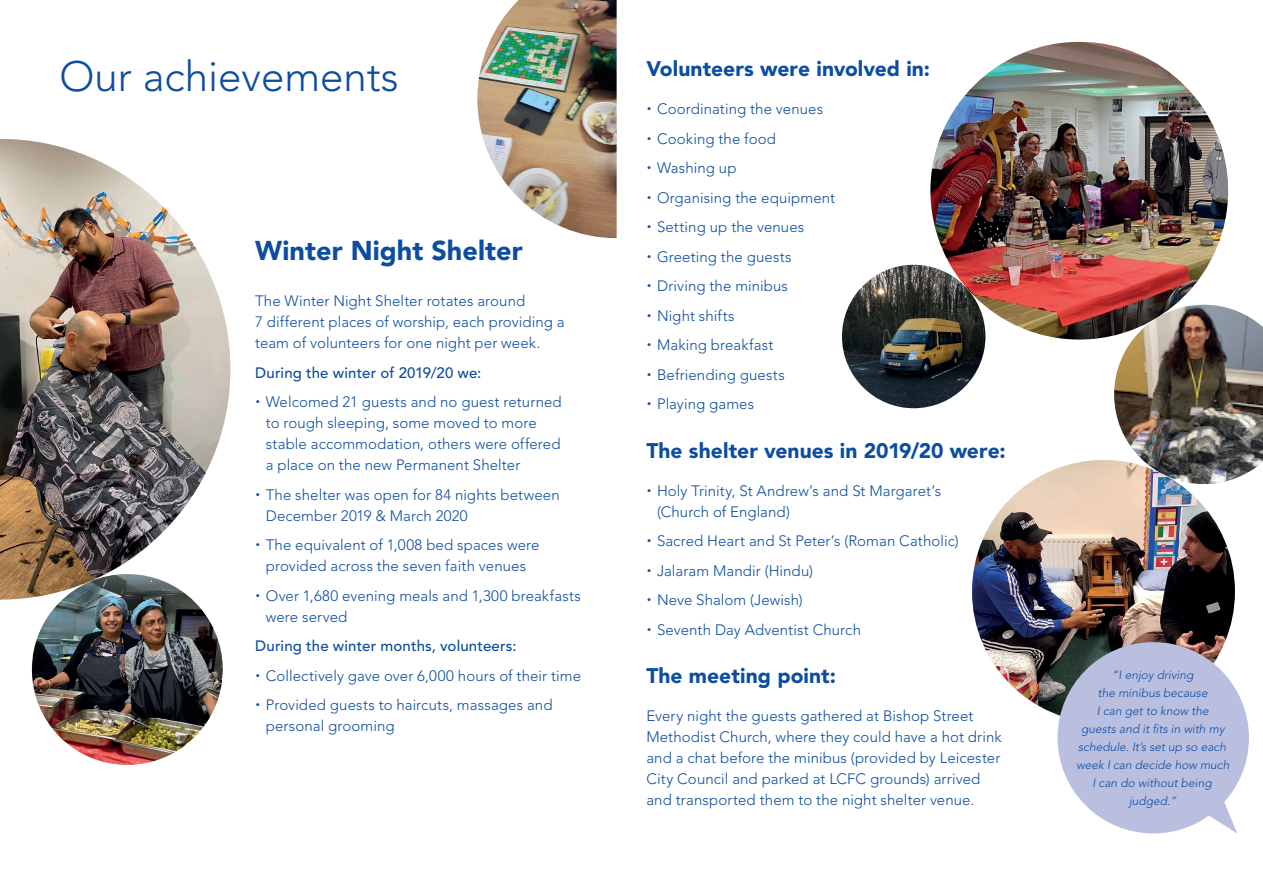
<style>
.page{position:relative;width:1263px;height:893px;background:#fff}
.page>*{position:absolute;margin:0;border:0;box-sizing:border-box;transform-origin:0 0}
.t1{font:300 42px "Avenir LT";color:#0d4da1}
.t2{font:900 27px "Avenir LT";color:#0d4da1}
.t3{font:900 21px "Avenir LT";color:#0d4da1}
.t4{font:300 15px/29.5px "Avenir LT";letter-spacing:.005em;color:#0d4da1}
.t5{font:500 15px "Avenir LT";letter-spacing:.01em;color:#0d4da1}
.t6{font:italic 300 12px/18px "Avenir LT";color:#0d4da1;text-align:center}
</style>
<div class="page">
<img style="left:0;top:139px;width:230px;height:461px">
<img style="left:930px;top:42px;width:298px;height:298px;border-radius:149px">
<img style="left:32px;top:574px;width:191px;height:191px;border-radius:95px">
<img style="left:477px;top:0;width:140px;height:238px">
<img style="left:1114px;top:305px;width:149px;height:179px">
<img style="left:842px;top:265px;width:143px;height:143px;border-radius:72px">
<img style="left:972px;top:460px;width:263px;height:263px;border-radius:131px">
<svg style="left:1195px;top:785px;width:42px;height:48px"></svg>
<div style="left:1057px;top:642px;width:192px;height:191px;background:#babfe0;border-radius:50%"></div>
<h1 class="t1" style="left:60px;top:52px;width:341px">Our achievements</h1>
<h2 class="t2" style="left:255px;top:234px;width:269px">Winter Night Shelter</h2>
<p class="t4" style="left:255px;top:290px;width:311px;line-height:21px">The Winter Night Shelter rotates around<br>7 different places of worship, each providing a team of volunteers for one night per week.</p>
<p class="t5" style="left:255px;top:364px;width:228px">During the winter of 2019/20 we:</p>
<p class="t4" style="left:266px;top:391px;width:297px;line-height:21px">Welcomed 21 guests and no guest returned to rough sleeping, some moved to more stable accommodation, others were offered a place on the new Permanent Shelter</p>
<p class="t4" style="left:266px;top:484px;width:295px;line-height:21px">The shelter was open for 84 nights between<br>December 2019 &amp; March 2020</p>
<p class="t4" style="left:266px;top:534px;width:275px;line-height:21px">The equivalent of 1,008 bed spaces were provided across the seven faith venues</p>
<p class="t4" style="left:266px;top:585px;width:317px;line-height:21px">Over 1,680 evening meals and 1,300 breakfasts were served</p>
<p class="t5" style="left:255px;top:637px;width:263px">During the winter months, volunteers:</p>
<p class="t4" style="left:266px;top:661px;width:317px">Collectively gave over 6,000 hours of their time<br>Provided guests to haircuts, massages and</p>
<p class="t4" style="left:266px;top:711px;width:130px">personal grooming</p>
<h3 class="t3" style="left:646px;top:56px;width:285px">Volunteers were involved in:</h3>
<p class="t4" style="left:657px;top:94px;width:180px">Coordinating the venues<br>Cooking the food<br>Washing up<br>Organising the equipment<br>Setting up the venues<br>Greeting the guests<br>Driving the minibus<br>Night shifts<br>Making breakfast<br>Befriending guests<br>Playing games</p>
<h3 class="t3" style="left:646px;top:438px;width:361px">The shelter venues in 2019/20 were:</h3>
<p class="t4" style="left:657px;top:480px;width:286px;line-height:21px">Holy Trinity, St Andrew’s and St Margaret’s (Church of England)</p>
<p class="t4" style="left:657px;top:526px;width:303px">Sacred Heart and St Peter’s (Roman Catholic)<br>Jalaram Mandir (Hindu)<br>Neve Shalom (Jewish)<br>Seventh Day Adventist Church</p>
<h3 class="t3" style="left:646px;top:663px;width:191px">The meeting point:</h3>
<p class="t4" style="left:646px;top:706px;width:357px;line-height:21px">Every night the guests gathered at Bishop Street Methodist Church, where they could have a hot drink and a chat before the minibus (provided by Leicester City Council and parked at LCFC grounds) arrived and transported them to the night shelter venue.</p>
<p class="t6" style="left:1076px;top:666px;width:155px">“I enjoy driving<br>the minibus because<br>I can get to know the<br>guests and it fits in with my schedule. It’s set up so each week I can decide how much<br>I can do without being judged.”</p>
</div>
